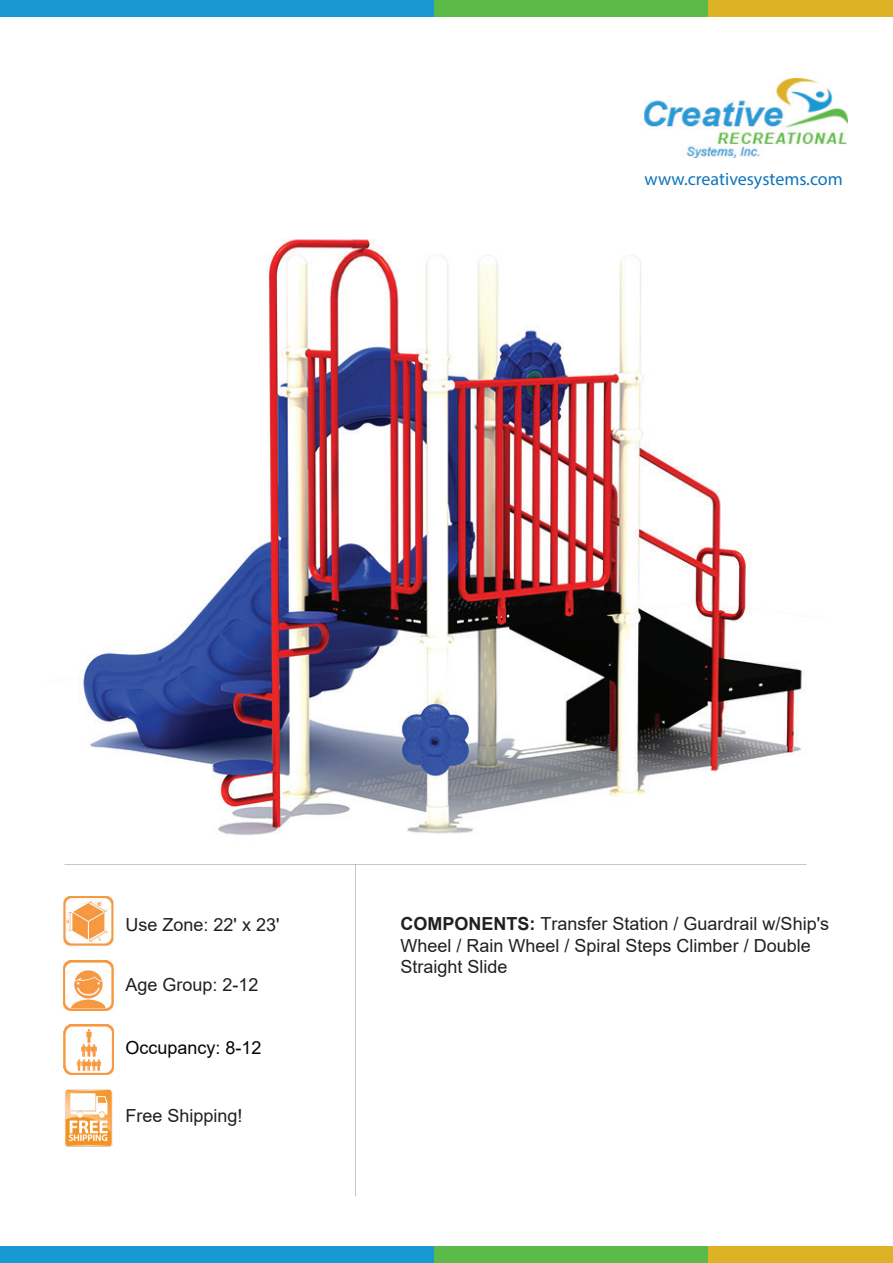
<style>
.page{position:relative;width:893px;height:1263px;background:#fff}
.page>*{position:absolute;margin:0;border:0;box-sizing:border-box;transform-origin:0 0}
.t1{font:18px/21.6px "Arial";color:#231f20}
.t2{font:18px "Myriad Pro";color:#1074bc}
.t3{font:18px "Arial";color:#040503}
.s1{font-weight:700}
</style>
<div class="page">
<img style="left:79px;top:239px;width:723px;height:596px">
<img style="left:645px;top:78px;width:203px;height:80px">
<div style="left:0;top:0;width:434px;height:16px;background:#1999d4"></div>
<div style="left:577px;top:0;width:316px;height:16px;background:#ddb225"></div>
<div style="left:434px;top:0;width:273px;height:16px;background:#5bba48"></div>
<div style="left:0;top:1246px;width:434px;height:17px;background:#1999d4"></div>
<div style="left:577px;top:1246px;width:316px;height:17px;background:#ddb225"></div>
<div style="left:434px;top:1246px;width:273px;height:17px;background:#5bba48"></div>
<img style="left:63px;top:896px;width:51px;height:50px">
<img style="left:63px;top:961px;width:51px;height:50px">
<img style="left:64px;top:1025px;width:50px;height:50px">
<img style="left:65px;top:1089px;width:48px;height:57px">
<p class="t2" style="left:645px;top:167px;width:200px">www.creativesystems.com</p>
<p class="t1" style="left:125px;top:913px;width:155px">Use Zone: 22' x 23'</p>
<p class="t1" style="left:125px;top:974px;width:135px">Age Group: 2-12</p>
<p class="t3" style="left:125px;top:1035px;width:138px">Occupancy: 8-12</p>
<p class="t1" style="left:125px;top:1105px;width:119px">Free Shipping!</p>
<p class="t1" style="left:401px;top:913px;width:430px"><span class="s1">COMPONENTS:</span> Transfer Station / Guardrail w/Ship's<br>Wheel / Rain Wheel / Spiral Steps Climber / Double<br>Straight Slide</p>
</div>
